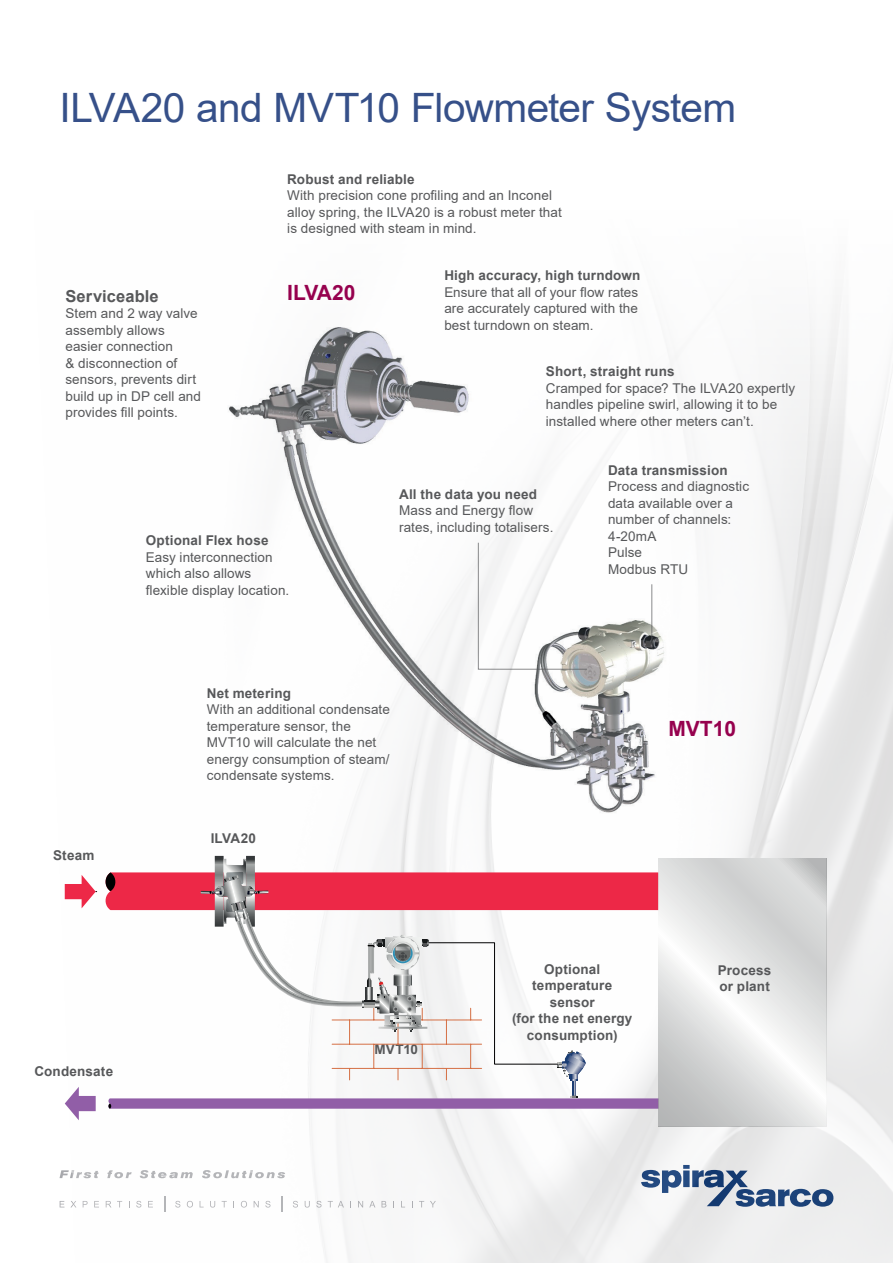
<style>
.page{position:relative;width:893px;height:1263px;background:#fff}
.page>*{position:absolute;margin:0;border:0;box-sizing:border-box;transform-origin:0 0}
.t1{font:40.5px "Arial";letter-spacing:-.015em;color:#365089}
.t2{font:700 21px "Arial";color:#96014e}
.t3{font:700 16.5px "Arial";letter-spacing:.005em;color:#57585a}
.t4{font:13.5px/16.5px "Arial";letter-spacing:.005em;color:#57585a}
.t5{font:700 13.5px/16.5px "Arial";letter-spacing:.015em;color:#57585a}
</style>
<div class="page">
<img style="left:59px;top:304px;width:834px;height:959px">
<img style="left:219px;top:313px;width:455px;height:512px">
<svg style="left:478px;top:542px;width:110px;height:128px"></svg>
<hr style="left:651px;top:584px;width:1px;height:60px;background:#57585a">
<svg style="left:65px;top:875px;width:32px;height:33px"></svg>
<svg style="left:65px;top:1087px;width:31px;height:33px"></svg>
<svg style="left:104px;top:856px;width:722px;height:270px"></svg>
<p class="t1" style="left:60px;top:80px;width:678px">ILVA20 and MVT10 Flowmeter System</p>
<p class="t3" style="left:65px;top:284px;width:95px">Serviceable</p>
<p class="t4" style="left:65px;top:305px;width:137px">Stem and 2 way valve assembly allows easier connection<br>&amp; disconnection of sensors, prevents dirt build up in DP cell and provides fill points.</p>
<p class="t5" style="left:287px;top:171px;width:129px">Robust and reliable</p>
<p class="t4" style="left:287px;top:187px;width:276px">With precision cone profiling and an Inconel alloy spring, the ILVA20 is a robust meter that is designed with steam in mind.</p>
<p class="t5" style="left:444px;top:267px;width:198px">High accuracy, high turndown</p>
<p class="t4" style="left:444px;top:283px;width:195px;text-align:justify">Ensure that all of your flow rates are accurately captured with the best turndown on steam.</p>
<p class="t5" style="left:546px;top:363px;width:130px">Short, straight runs</p>
<p class="t4" style="left:546px;top:380px;width:251px">Cramped for space? The ILVA20 expertly handles pipeline swirl, allowing it to be installed where other meters can’t.</p>
<p class="t2" style="left:287px;top:277px;width:70px">ILVA20</p>
<p class="t5" style="left:53px;top:847px;width:43px">Steam</p>
<p class="t5" style="left:146px;top:532px;width:124px">Optional Flex hose</p>
<p class="t4" style="left:146px;top:549px;width:145px">Easy interconnection which also allows flexible display location.</p>
<p class="t5" style="left:399px;top:486px;width:139px">All the data you need</p>
<p class="t4" style="left:399px;top:502px;width:156px">Mass and Energy flow rates, including totalisers.</p>
<p class="t5" style="left:207px;top:685px;width:86px">Net metering</p>
<p class="t4" style="left:207px;top:701px;width:185px">With an additional condensate temperature sensor, the<br>MVT10 will calculate the net energy consumption of steam/ condensate systems.</p>
<p class="t5" style="left:211px;top:830px;width:47px">ILVA20</p>
<p class="t5" style="left:608px;top:462px;width:121px">Data transmission</p>
<p class="t4" style="left:608px;top:478px;width:143px">Process and diagnostic data available over a number of channels:</p>
<p class="t4" style="left:608px;top:528px;width:50px">4-20mA</p>
<p class="t4" style="left:608px;top:544px;width:36px">Pulse</p>
<p class="t4" style="left:608px;top:561px;width:82px">Modbus RTU</p>
<p class="t2" style="left:668px;top:714px;width:69px">MVT10</p>
<p class="t5" style="left:34px;top:1063px;width:80px">Condensate</p>
<p class="t5" style="left:374px;top:1041px;width:45px">MVT10</p>
<p class="t5" style="left:544px;top:961px;width:58px">Optional</p>
<p class="t5" style="left:532px;top:977px;width:81px">temperature</p>
<p class="t5" style="left:550px;top:994px;width:46px">sensor</p>
<p class="t5" style="left:512px;top:1010px;width:122px">(for the net energy</p>
<p class="t5" style="left:527px;top:1027px;width:92px">consumption)</p>
<p class="t5" style="left:718px;top:962px;width:55px">Process or plant</p>
</div>
